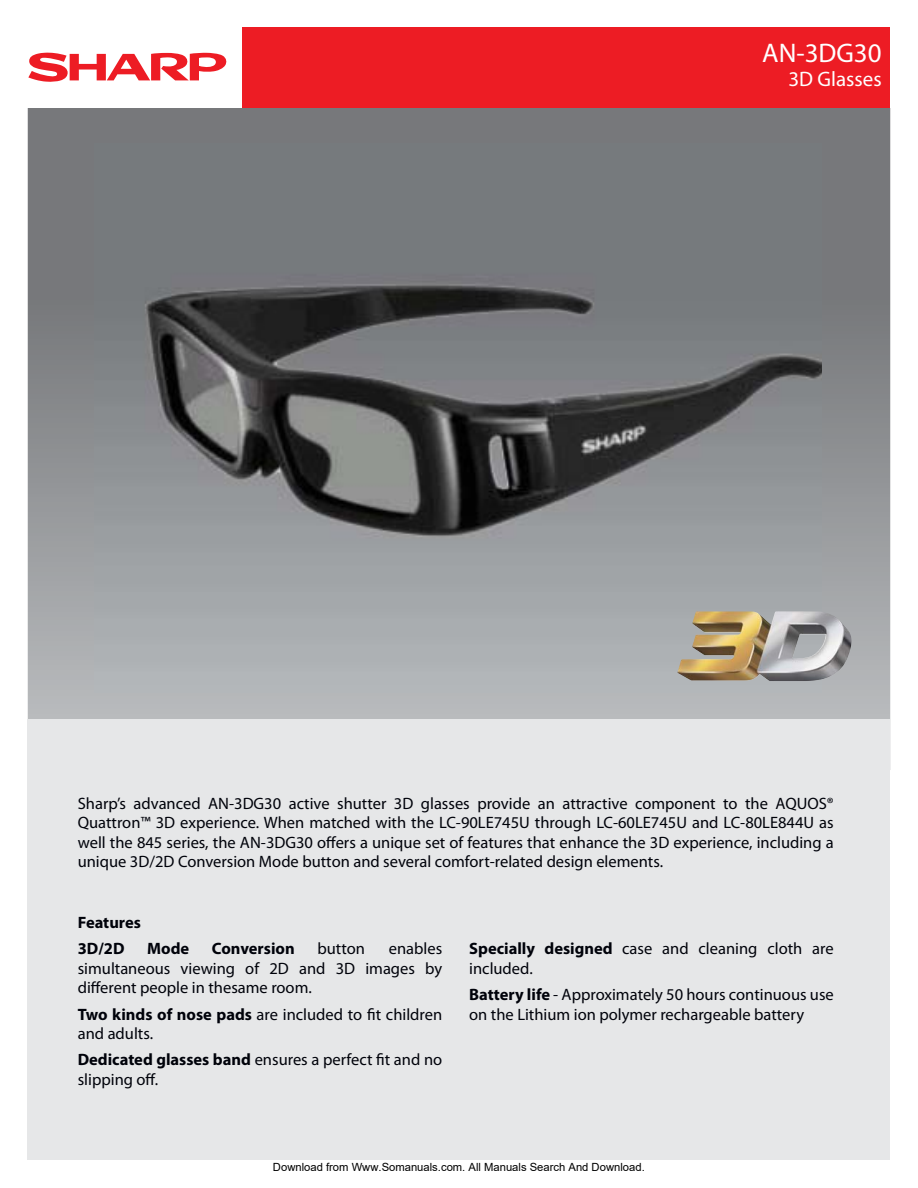
<style>
.page{position:relative;width:918px;height:1188px;background:#fff}
.page>*{position:absolute;margin:0;border:0;box-sizing:border-box;transform-origin:0 0}
.t1{font:27px "Myriad Pro";color:#fff}
.t2{font:21px "Myriad Pro";color:#fff}
.t3{font:16.5px/19.5px "Myriad Pro";color:#00020a}
.t4{font:700 16.5px/26.2px "Myriad Pro";color:#00020a}
.t5{font:11.25px "Arial";color:#000}
.s1{font-weight:700}
</style>
<div class="page">
<div style="left:243px;top:27px;width:647px;height:81px;background:#ed1c24"></div>
<svg style="left:28px;top:108px;width:862px;height:611px"></svg>
<div style="left:28px;top:719px;width:862px;height:441px;background:#e6e7e8"></div>
<svg style="left:28px;top:53px;width:198px;height:29px"></svg>
<img style="left:94px;top:144px;width:728px;height:549px">
<img style="left:677px;top:611px;width:175px;height:70px">
<h1 class="t1" style="left:762px;top:42px;width:121px">AN-3DG30</h1>
<p class="t2" style="left:788px;top:71px;width:95px">3D Glasses</p>
<p class="t3" style="left:78px;top:795px;width:758px;text-align:justify">Sharp’s advanced AN-3DG30 active shutter 3D glasses provide an attractive component to the AQUOS® Quattron™ 3D experience. When matched with the LC-90LE745U through LC-60LE745U and LC-80LE844U as well the 845 series, the AN-3DG30 offers a unique set of features that enhance the 3D experience, including a unique 3D/2D Conversion Mode button and several comfort-related design elements.</p>
<p class="t4" style="left:78px;top:911px;width:65px">Features<br>3D/2D</p>
<p class="t3" style="left:78px;top:940px;width:366px;text-align:justify;text-indent:311px">enables simultaneous viewing of 2D and 3D images by different people in thesame room.</p>
<p class="t3" style="left:78px;top:1005px;width:366px"><span class="s1">Two kinds of nose pads</span> are included to fit children and adults.</p>
<p class="t3" style="left:78px;top:1051px;width:366px"><span class="s1">Dedicated glasses band</span> ensures a perfect fit and no slipping off.</p>
<p class="t4" style="left:147px;top:937px;width:44px">Mode</p>
<p class="t4" style="left:212px;top:937px;width:84px">Conversion</p>
<p class="t3" style="left:317px;top:940px;width:49px">button</p>
<p class="t3" style="left:469px;top:940px;width:366px"><span class="s1">Specially designed</span> case and cleaning cloth are included.</p>
<p class="t3" style="left:469px;top:986px;width:366px"><span class="s1">Battery life</span> - Approximately 50 hours continuous use on the Lithium ion polymer rechargeable battery</p>
<p class="t5" style="left:273px;top:1160px;width:373px">Download from Www.Somanuals.com. All Manuals Search And Download.</p>
</div>
